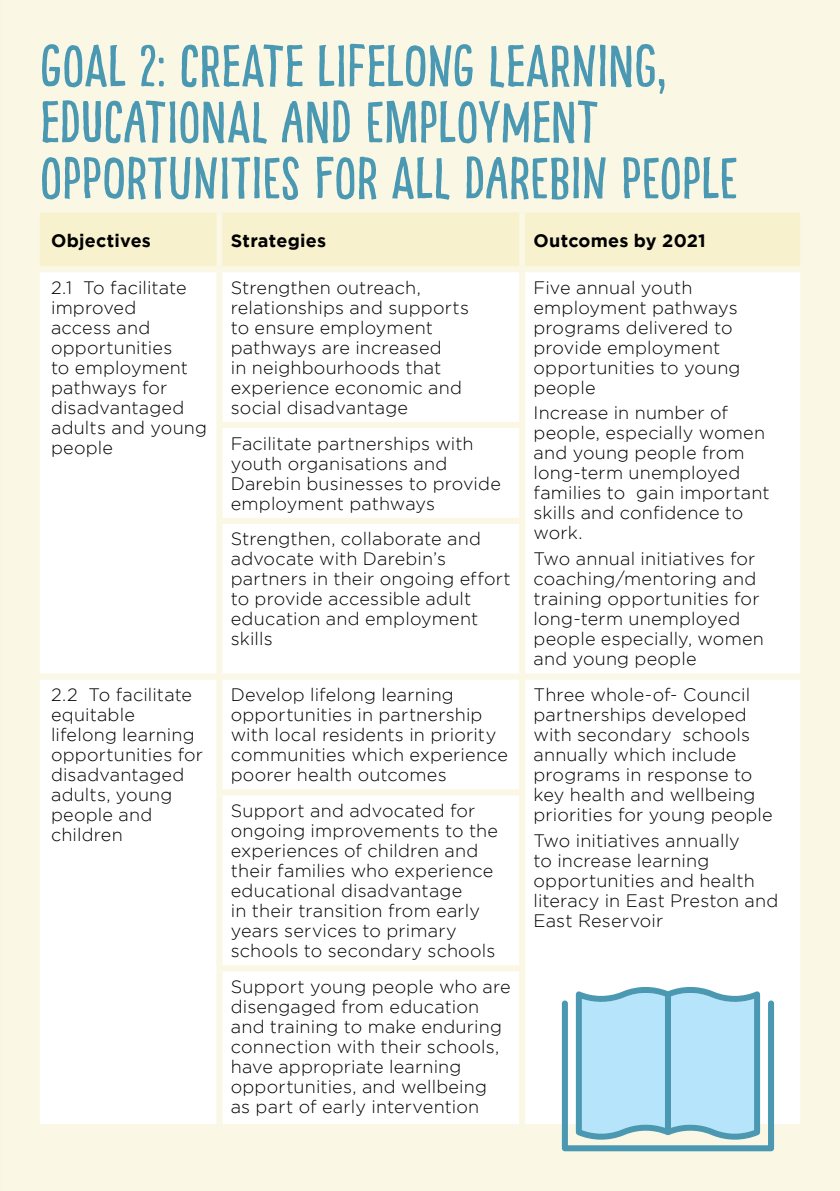
<style>
.page{position:relative;width:840px;height:1191px;background:#fff}
.page>*{position:absolute;margin:0;border:0;box-sizing:border-box;transform-origin:0 0}
.t1{font:58px/56px "Pinto NO 01";letter-spacing:-.005em;color:#4a98b2}
.t2{font:300 18px/20px "Gotham";letter-spacing:.01em;color:#000}
.t3{font:700 18px "Gotham";letter-spacing:.01em;color:#000}
</style>
<div class="page">
<div style="left:0;top:0;width:839px;height:1191px;background:#faf7e4"></div>
<div style="left:40px;top:212px;width:759px;height:54px;background:#f7f1ce"></div>
<div style="left:40px;top:272px;width:759px;height:852px;background:#fff"></div>
<div style="left:216px;top:272px;width:6px;height:150px;background:#faf7e4"></div>
<div style="left:519px;top:272px;width:6px;height:150px;background:#faf7e4"></div>
<div style="left:216px;top:422px;width:309px;height:6px;background:#faf7e4"></div>
<div style="left:216px;top:428px;width:6px;height:90px;background:#faf7e4"></div>
<div style="left:519px;top:428px;width:6px;height:90px;background:#faf7e4"></div>
<div style="left:216px;top:518px;width:309px;height:6px;background:#faf7e4"></div>
<div style="left:216px;top:524px;width:6px;height:149px;background:#faf7e4"></div>
<div style="left:519px;top:524px;width:6px;height:149px;background:#faf7e4"></div>
<div style="left:40px;top:673px;width:179px;height:6px;background:#faf7e4"></div>
<div style="left:219px;top:673px;width:303px;height:6px;background:#faf7e4"></div>
<div style="left:216px;top:679px;width:6px;height:110px;background:#faf7e4"></div>
<div style="left:522px;top:673px;width:277px;height:6px;background:#faf7e4"></div>
<div style="left:519px;top:679px;width:6px;height:110px;background:#faf7e4"></div>
<div style="left:216px;top:789px;width:309px;height:6px;background:#faf7e4"></div>
<div style="left:216px;top:795px;width:6px;height:170px;background:#faf7e4"></div>
<div style="left:519px;top:795px;width:6px;height:170px;background:#faf7e4"></div>
<div style="left:216px;top:965px;width:309px;height:6px;background:#faf7e4"></div>
<div style="left:216px;top:971px;width:6px;height:153px;background:#faf7e4"></div>
<div style="left:519px;top:971px;width:6px;height:153px;background:#faf7e4"></div>
<div style="left:216px;top:212px;width:6px;height:54px;background:#faf7e4"></div>
<div style="left:519px;top:212px;width:6px;height:54px;background:#faf7e4"></div>
<svg style="left:561px;top:985px;width:212px;height:166px;background:#acd8ea"></svg>
<h1 class="t1" style="left:40px;top:39px;width:699px">GOAL 2: CREATE LIFELONG LEARNING,<br>EDUCATIONAL AND EMPLOYMENT<br>OPPORTUNITIES FOR ALL DAREBIN PEOPLE</h1>
<p class="t3" style="left:51px;top:231px;width:101px">Objectives</p>
<p class="t3" style="left:231px;top:231px;width:97px">Strategies</p>
<p class="t3" style="left:533px;top:231px;width:174px">Outcomes by 2021</p>
<p class="t2" style="left:51px;top:277px;width:157px">2.1 To facilitate improved<br>access and opportunities<br>to employment pathways for disadvantaged adults and young people</p>
<p class="t2" style="left:231px;top:277px;width:240px">Strengthen outreach, relationships and supports to ensure employment pathways are increased<br>in neighbourhoods that experience economic and social disadvantage</p>
<p class="t2" style="left:533px;top:277px;width:208px">Five annual youth employment pathways programs delivered to provide employment opportunities to young people</p>
<p class="t2" style="left:533px;top:403px;width:237px">Increase in number of people, especially women and young people from long-term unemployed families to gain important skills and confidence to work.</p>
<p class="t2" style="left:533px;top:548px;width:232px">Two annual initiatives for coaching/mentoring and training opportunities for long-term unemployed people especially, women and young people</p>
<p class="t2" style="left:231px;top:433px;width:271px">Facilitate partnerships with youth organisations and<br>Darebin businesses to provide employment pathways</p>
<p class="t2" style="left:231px;top:529px;width:281px">Strengthen, collaborate and advocate with Darebin’s partners in their ongoing effort to provide accessible adult education and employment skills</p>
<p class="t2" style="left:51px;top:684px;width:153px">2.2 To facilitate equitable lifelong learning opportunities for disadvantaged adults, young people and children</p>
<p class="t2" style="left:231px;top:684px;width:279px">Develop lifelong learning opportunities in partnership with local residents in priority communities which experience poorer health outcomes</p>
<p class="t2" style="left:533px;top:684px;width:241px">Three whole-of- Council partnerships developed with secondary schools annually which include programs in response to key health and wellbeing priorities for young people</p>
<p class="t2" style="left:231px;top:800px;width:268px">Support and advocated for ongoing improvements to the experiences of children and their families who experience educational disadvantage<br>in their transition from early years services to primary schools to secondary schools</p>
<p class="t2" style="left:231px;top:976px;width:281px">Support young people who are disengaged from education and training to make enduring connection with their schools, have appropriate learning opportunities, and wellbeing as part of early intervention</p>
<p class="t2" style="left:533px;top:830px;width:246px">Two initiatives annually<br>to increase learning opportunities and health literacy in East Preston and<br>East Reservoir</p>
</div>
